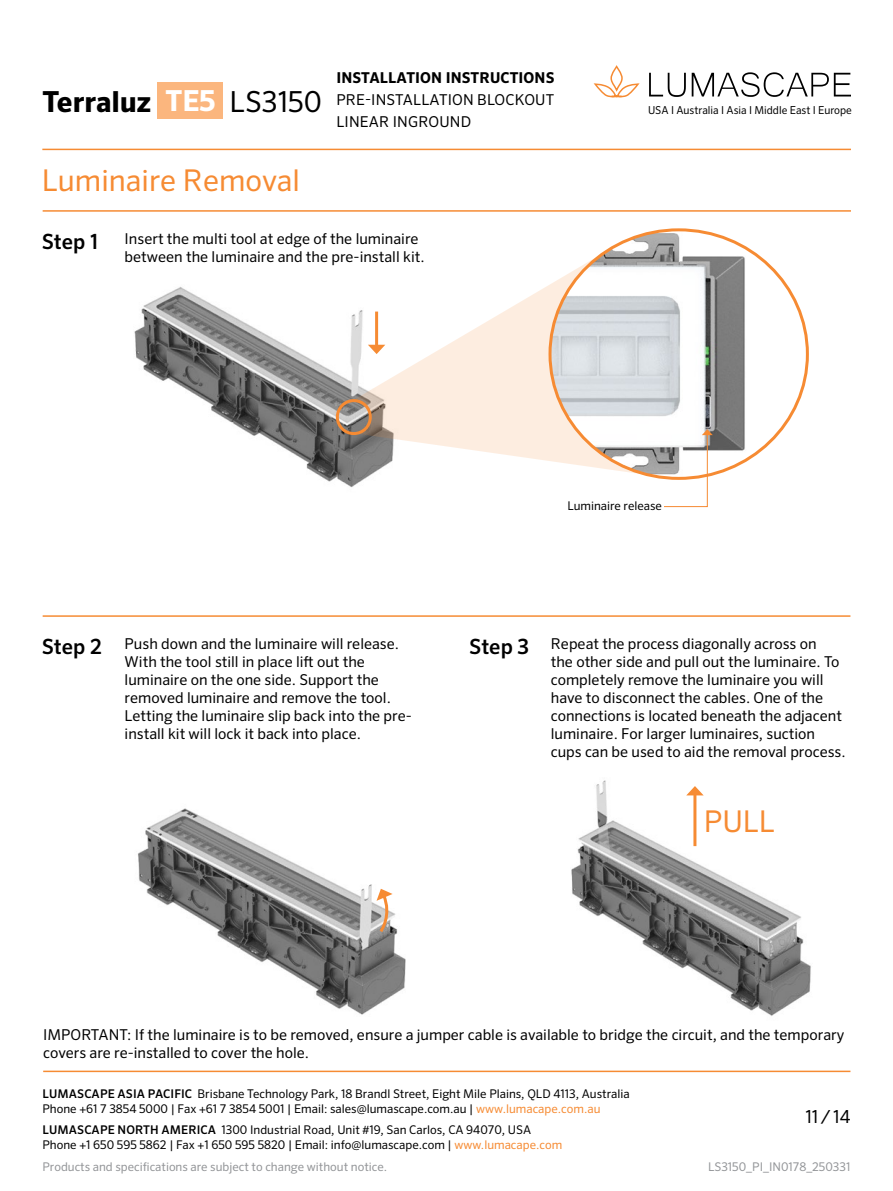
<style>
.page{position:relative;width:893px;height:1191px;background:#fff}
.page>*{position:absolute;margin:0;border:0;box-sizing:border-box;transform-origin:0 0}
.t1{font:30px "Sero Pro";color:#f68b33}
.t2{font:700 28.95px "Sero Pro";color:#000}
.t3{font:500 21px "Sero Pro";color:#000}
.t4{font:18px "Sero Pro";color:#000}
.t5{font:15px/18px "Sero Pro";color:#000}
.t6{font:700 15px "Sero Pro";letter-spacing:.01em;color:#000}
.t7{font:12px/15px "Sero Pro";color:#000}
.t8{font:12px "Sero Pro";color:#939598}
.t9{font:10.95px "Sero Pro";color:#000}
.s1{color:#fff}
.s2{font-weight:400}
.s3{font-weight:500}
.s4{color:#f68b33}
</style>
<div class="page">
<hr style="left:42px;top:149px;width:809px;height:1px;background:#f68b33">
<hr style="left:43px;top:1070px;width:807px;height:2px;background:#f68b33">
<svg style="left:593px;top:65px;width:47px;height:33px"></svg>
<svg style="left:649px;top:73px;width:37px;height:24px"></svg>
<svg style="left:692px;top:72px;width:159px;height:25px"></svg>
<div style="left:158px;top:82px;width:65px;height:36px;background:#fbb67e"></div>
<img style="left:134px;top:287px;width:237px;height:201px">
<hr style="left:43px;top:210px;width:808px;height:2px;background:#f68b33">
<hr style="left:43px;top:615px;width:807px;height:2px;background:#f68b33">
<img style="left:138px;top:808px;width:268px;height:207px">
<img style="left:571px;top:780px;width:240px;height:236px">
<img style="left:600px;top:230px;width:207px;height:248px">
<svg style="left:352px;top:254px;width:299px;height:221px"></svg>
<div style="left:336px;top:399px;width:36px;height:36px;border:3px solid #f68b33;border-radius:50%"></div>
<svg style="left:663px;top:429px;width:50px;height:78px"></svg>
<hr style="left:375px;top:311px;width:3px;height:36px;background:#f68b33">
<svg style="left:368px;top:345px;width:17px;height:9px"></svg>
<hr style="left:693px;top:792px;width:3px;height:54px;background:#f68b33">
<svg style="left:686px;top:786px;width:18px;height:9px"></svg>
<svg style="left:377px;top:888px;width:16px;height:46px"></svg>
<h2 class="t2" style="left:42px;top:84px;width:281px">Terraluz <span class="s1">TE5</span> <span class="s2">LS3150</span></h2>
<h1 class="t1" style="left:42px;top:162px;width:259px">Luminaire Removal</h1>
<p class="t6" style="left:336px;top:68px;width:220px">INSTALLATION INSTRUCTIONS</p>
<p class="t5" style="left:336px;top:88px;width:219px;line-height:22.2px">PRE-INSTALLATION BLOCKOUT<br>LINEAR INGROUND</p>
<h3 class="t3" style="left:42px;top:228px;width:58px">Step 1</h3>
<p class="t5" style="left:125px;top:229px;width:301px">Insert the multi tool at edge of the luminaire between the luminaire and the pre-install kit.</p>
<p class="t9" style="left:648px;top:103px;width:205px">USA I Australia I Asia I Middle East I Europe</p>
<p class="t7" style="left:567px;top:498px;width:96px">Luminaire release</p>
<p class="t5" style="left:125px;top:634px;width:289px">Push down and the luminaire will release.<br>With the tool still in place lift out the luminaire on the one side. Support the removed luminaire and remove the tool.<br>Letting the luminaire slip back into the pre&shy;install kit will lock it back into place.</p>
<h3 class="t3" style="left:42px;top:633px;width:62px">Step 2</h3>
<h3 class="t3" style="left:469px;top:633px;width:61px">Step 3</h3>
<p class="t5" style="left:551px;top:634px;width:296px">Repeat the process diagonally across on<br>the other side and pull out the luminaire. To completely remove the luminaire you will have to disconnect the cables. One of the connections is located beneath the adjacent luminaire. For larger luminaires, suction cups can be used to aid the removal process.</p>
<h1 class="t1" style="left:704px;top:803px;width:73px">PULL</h1>
<p class="t5" style="left:43px;top:1025px;width:803px">IMPORTANT: If the luminaire is to be removed, ensure a jumper cable is available to bridge the circuit, and the temporary covers are re-installed to cover the hole.</p>
<p class="t7" style="left:43px;top:1086px;width:589px"><span class="s3">LUMASCAPE ASIA PACIFIC</span> Brisbane Technology Park, 18 Brandl Street, Eight Mile Plains, QLD 4113, Australia<br>Phone +61 7 3854 5000 | Fax +61 7 3854 5001 | Email: sales@lumascape.com.au | <span class="s4">www.lumacape.com.au</span></p>
<p class="t7" style="left:43px;top:1122px;width:521px"><span class="s3">LUMASCAPE NORTH AMERICA</span> 1300 Industrial Road, Unit #19, San Carlos, CA 94070, USA<br>Phone +1 650 595 5862 | Fax +1 650 595 5820 | Email: info@lumascape.com | <span class="s4">www.lumacape.com</span></p>
<p class="t8" style="left:43px;top:1159px;width:346px">Products and specifications are subject to change without notice.</p>
<p class="t4" style="left:805px;top:1105px;width:47px">11/14</p>
<p class="t8" style="left:708px;top:1159px;width:144px">LS3150_PI_IN0178_250331</p>
</div>
